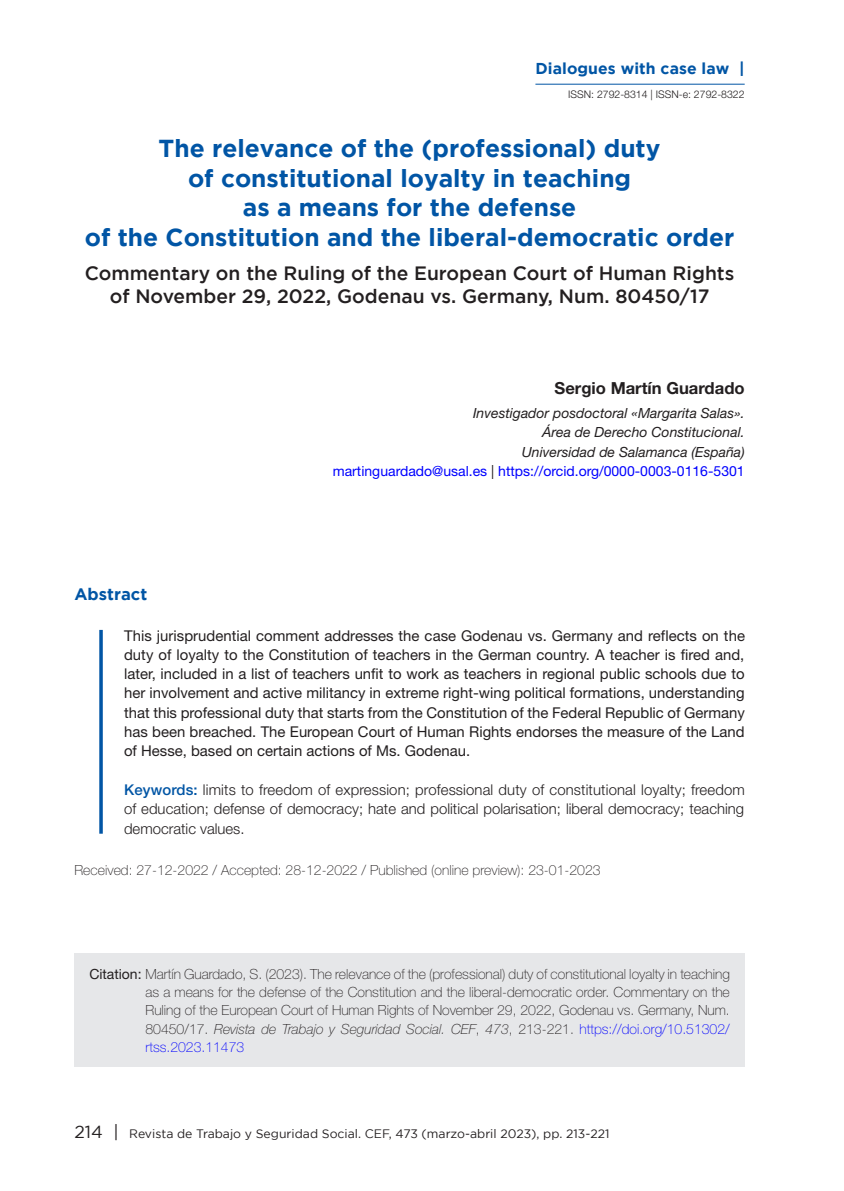
<style>
.page{position:relative;width:844px;height:1191px;background:#fff}
.page>*{position:absolute;margin:0;border:0;box-sizing:border-box;transform-origin:0 0}
.Título_NUEVO_FORMATO{font:700 24.5px/29.8px "Gotham";color:#0155a5;text-align:center}
.Subtitulo{font:500 19.25px/23.6px "Gotham";color:#231f20;text-align:center}
.Autor_Helv{font:700 16.62px "Helvetica Neue LT Std";color:#231f20}
.EXTRACTO{font:700 16.62px "Gotham";color:#0155a5}
.Título_NUEVO_FORMATO-2{font:700 15.75px "Gotham";letter-spacing:.005em;color:#0155a5}
.Texto_EXTRACTO{font:14.88px/19.2px "Helvetica Neue LT Std";color:#231f20;text-align:justify}
.P__CLAVE{font:300 14.88px/19.2px "Helvetica Neue LT Std";color:#231f20;text-align:justify}
.Cómo_citar{font:100 14px/18.4px "Helvetica Neue LT Std";color:#231f20;text-align:justify}
.Cargo_Helv{font:italic 14px "Helvetica Neue LT Std";color:#231f20}
.FECHAS_DE_TRABAJO{font:100 14px "Helvetica Neue LT Std";color:#231f20}
.correo_electrónico{font:14px "Helvetica Neue LT Std";color:#00f}
.t1{font:12.25px "Gotham";color:#231f20}
.t2{font:300 10.5px "Helvetica Neue LT Std";color:#231f20}
.s1{font-style:italic;color:#231f20}
.s2{font-weight:500;color:#0155a5}
.s3{font-weight:400}
.s4{font-style:italic}
.s5{color:#00f}
.s6{font-size:17.5px}
</style>
<div class="page">
<svg style="left:99px;top:630px;width:4px;height:203px"></svg>
<hr style="left:535px;top:84px;width:209px;height:1px;background:#0155a5">
<div style="left:74px;top:953px;width:670px;height:114px;background:#e6e7e9"></div>
<p class="Título_NUEVO_FORMATO-2" style="left:535px;top:59px;width:211px">Dialogues with case law |</p>
<p class="t2" style="left:568px;top:88px;width:178px">ISSN: 2792-8314 | ISSN-e: 2792-8322</p>
<p class="Título_NUEVO_FORMATO" style="left:85px;top:133px;width:651px">The relevance of the (professional) duty<br>of constitutional loyalty in teaching<br>as a means for the defense<br>of the Constitution and the liberal-democratic order</p>
<p class="Subtitulo" style="left:85px;top:261px;width:651px">Commentary on the Ruling of the European Court of Human Rights of November 29, 2022, Godenau vs. Germany, Num. 80450/17</p>
<p class="Autor_Helv" style="left:554px;top:377px;width:191px">Sergio Martín Guardado</p>
<p class="Cargo_Helv" style="left:473px;top:404px;width:273px">Investigador posdoctoral «Margarita Salas».</p>
<p class="Cargo_Helv" style="left:542px;top:424px;width:204px">Área de Derecho Constitucional.</p>
<p class="Cargo_Helv" style="left:521px;top:443px;width:224px">Universidad de Salamanca (España)</p>
<p class="correo_electrónico" style="left:333px;top:462px;width:413px">martinguardado@usal.es <span class="s1">|</span> https://orcid.org/0000-0003-0116-5301</p>
<p class="EXTRACTO" style="left:74px;top:584px;width:74px">Abstract</p>
<p class="Texto_EXTRACTO" style="left:124px;top:625px;width:622px">This jurisprudential comment addresses the case Godenau vs. Germany and reflects on the duty of loyalty to the Constitution of teachers in the German country. A teacher is fired and, later, included in a list of teachers unfit to work as teachers in regional public schools due to her involvement and active militancy in extreme right-wing political formations, understanding that this professional duty that starts from the Constitution of the Federal Republic of Germany has been breached. The European Court of Human Rights endorses the measure of the Land of Hesse, based on certain actions of Ms. Godenau.</p>
<p class="P__CLAVE" style="left:124px;top:780px;width:622px"><span class="s2">Keywords:</span> limits to freedom of expression; professional duty of constitutional loyalty; freedom of education; defense of democracy; hate and political polarisation; liberal democracy; teaching democratic values.</p>
<p class="FECHAS_DE_TRABAJO" style="left:74px;top:861px;width:527px">Received: 27-12-2022 / Accepted: 28-12-2022 / Published (online preview): 23-01-2023</p>
<p class="Cómo_citar" style="left:145px;top:964px;width:585px;text-indent:-56px"><span class="s3">Citation:</span> Martín Guardado, S. (2023). The relevance of the (professional) duty of constitutional loyalty in teaching as a means for the defense of the Constitution and the liberal-democratic order. Commentary on the Ruling of the European Court of Human Rights of November 29, 2022, Godenau vs. Germany, Num.<br>80450/17. <span class="s4">Revista de Trabajo y Seguridad Social. CEF</span>, <span class="s4">473</span>, 213-221. <span class="s5">https://doi.org/10.51302/ rtss.2023.11473</span></p>
<p class="t1" style="left:74px;top:1127px;width:536px"><span class="s6">214 |</span> Revista de Trabajo y Seguridad Social. CEF, 473 (marzo-abril 2023), pp. 213-221</p>
</div>
